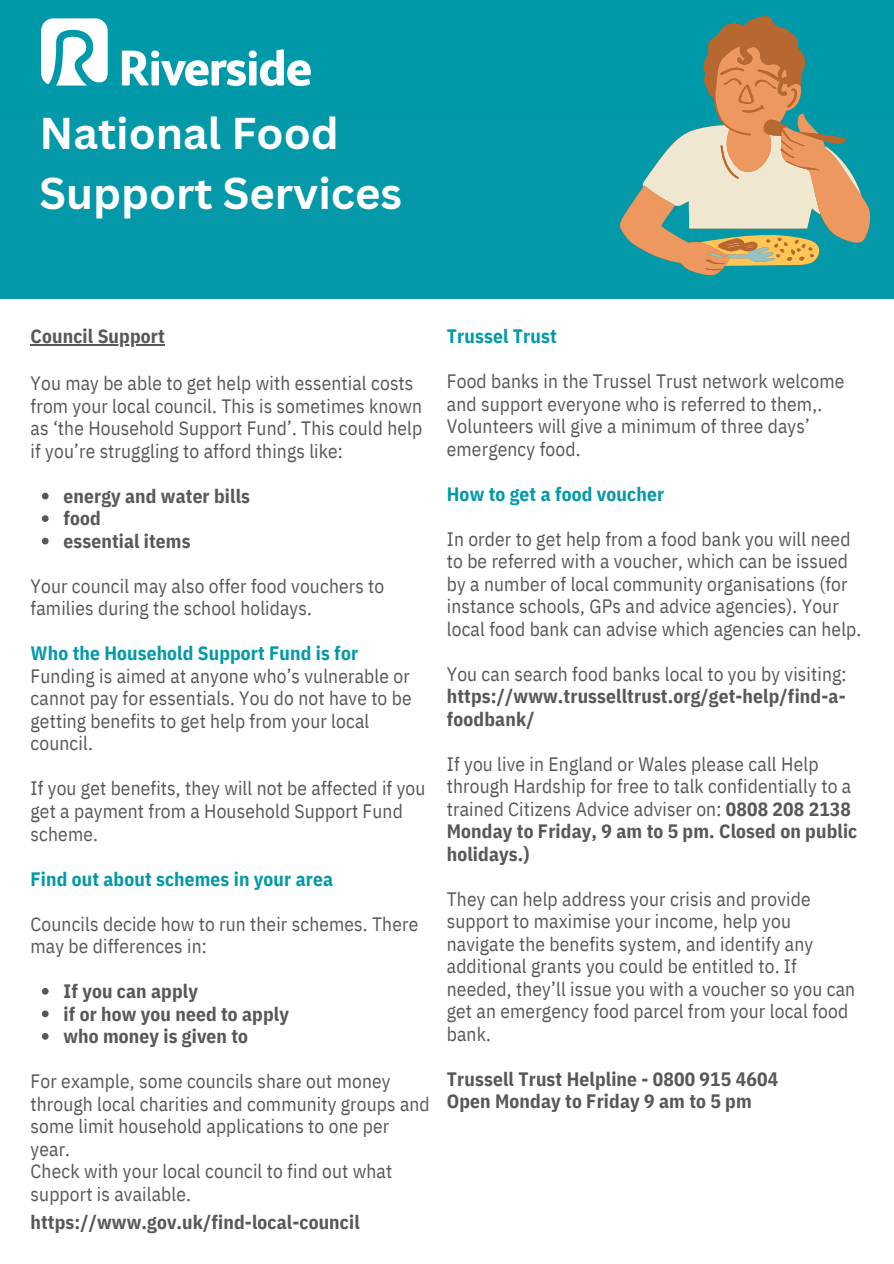
<style>
.page{position:relative;width:894px;height:1264px;background:#fff}
.page>*{position:absolute;margin:0;border:0;box-sizing:border-box;transform-origin:0 0}
.t1{font:700 43.35px/59.7px "Canva Sans";color:#fff}
.t2{font:19.35px/22.5px "IBM Plex Sans Cond";letter-spacing:.01em;color:#58585a}
.t3{font:700 19.35px/22.5px "IBM Plex Sans Cond";letter-spacing:.01em;color:#58585a}
.t4{font:700 19.35px "IBM Plex Sans Cond";letter-spacing:.01em;color:#0499a8}
.s1{font-weight:700}
</style>
<div class="page">
<div style="left:0;top:0;width:893px;height:139px;background:#0099a9"></div>
<svg style="left:122px;top:49px;width:189px;height:37px"></svg>
<svg style="left:41px;top:18px;width:67px;height:67px"></svg>
<div style="left:0;top:114px;width:893px;height:211px;background:#0499a8"></div>
<div style="left:0;top:299px;width:893px;height:532px;background:#fff"></div>
<hr style="left:31px;top:344px;width:134px;height:1px;background:#58585a">
<svg style="left:42px;top:492px;width:7px;height:7px"></svg>
<svg style="left:42px;top:515px;width:7px;height:7px"></svg>
<svg style="left:42px;top:537px;width:7px;height:7px"></svg>
<svg style="left:42px;top:988px;width:7px;height:6px"></svg>
<svg style="left:42px;top:1010px;width:7px;height:7px"></svg>
<svg style="left:42px;top:1033px;width:7px;height:6px"></svg>
<svg style="left:620px;top:189px;width:249px;height:86px"></svg>
<svg style="left:642px;top:16px;width:219px;height:255px"></svg>
<p class="t1" style="left:39px;top:102px;width:364px">National Food<br>Support Services</p>
<p class="t3" style="left:31px;top:324px;width:136px">Council Support</p>
<h1 class="t2" style="left:31px;top:372px;width:393px">You may be able to get help with essential costs from your local council. This is sometimes known as ‘the Household Support Fund’. This could help if you’re struggling to afford things like:</h1>
<h2 class="t3" style="left:63px;top:484px;width:188px">energy and water bills</h2>
<p class="t3" style="left:63px;top:507px;width:39px">food</p>
<p class="t3" style="left:63px;top:529px;width:128px">essential items</p>
<p class="t2" style="left:31px;top:574px;width:355px">Your council may also offer food vouchers to families during the school holidays.</p>
<p class="t4" style="left:31px;top:640px;width:329px">Who the Household Support Fund is for</p>
<p class="t2" style="left:31px;top:664px;width:382px">Funding is aimed at anyone who’s vulnerable or cannot pay for essentials. You do not have to be getting benefits to get help from your local council.</p>
<p class="t2" style="left:31px;top:777px;width:396px">If you get benefits, they will not be affected if you get a payment from a Household Support Fund scheme.</p>
<p class="t4" style="left:31px;top:865px;width:304px">Find out about schemes in your area</p>
<p class="t2" style="left:31px;top:912px;width:389px">Councils decide how to run their schemes. There may be differences in:</p>
<h2 class="t3" style="left:63px;top:979px;width:136px">If you can apply</h2>
<p class="t3" style="left:63px;top:1002px;width:227px">if or how you need to apply</p>
<p class="t3" style="left:63px;top:1024px;width:186px">who money is given to</p>
<p class="t2" style="left:31px;top:1069px;width:400px">For example, some councils share out money through local charities and community groups and some limit household applications to one per year.</p>
<p class="t2" style="left:31px;top:1159px;width:363px">Check with your local council to find out what support is available.</p>
<p class="t3" style="left:31px;top:1210px;width:330px">https://www.gov.uk/find-local-council</p>
<p class="t4" style="left:446px;top:323px;width:111px">Trussel Trust</p>
<p class="t2" style="left:446px;top:369px;width:399px">Food banks in the Trussel Trust network welcome and support everyone who is referred to them,.</p>
<h2 class="t2" style="left:446px;top:414px;width:364px">Volunteers will give a minimum of three days’ emergency food.</h2>
<p class="t4" style="left:446px;top:481px;width:219px">How to get a food voucher</p>
<p class="t2" style="left:446px;top:527px;width:416px">In order to get help from a food bank you will need to be referred with a voucher, which can be issued by a number of local community organisations (for instance schools, GPs and advice agencies). Your local food bank can advise which agencies can help.</p>
<h2 class="t2" style="left:446px;top:662px;width:401px">You can search food banks local to you by visiting:</h2>
<p class="t3" style="left:446px;top:684px;width:400px">https://www.trusselltrust.org/get-help/find-a&shy;foodbank/</p>
<p class="t2" style="left:446px;top:752px;width:406px">If you live in England or Wales please call Help through Hardship for free to talk confidentially to a trained Citizens Advice adviser on: <span class="s1">0808 208 2138</span></p>
<p class="t3" style="left:446px;top:819px;width:412px">Monday to Friday, 9 am to 5 pm. Closed on public holidays.)</p>
<p class="t2" style="left:446px;top:887px;width:409px">They can help address your crisis and provide support to maximise your income, help you navigate the benefits system, and identify any additional grants you could be entitled to. If needed, they’ll issue you with a voucher so you can get an emergency food parcel from your local food bank.</p>
<p class="t3" style="left:446px;top:1067px;width:333px">Trussell Trust Helpline - 0800 915 4604<br>Open Monday to Friday 9 am to 5 pm</p>
</div>
